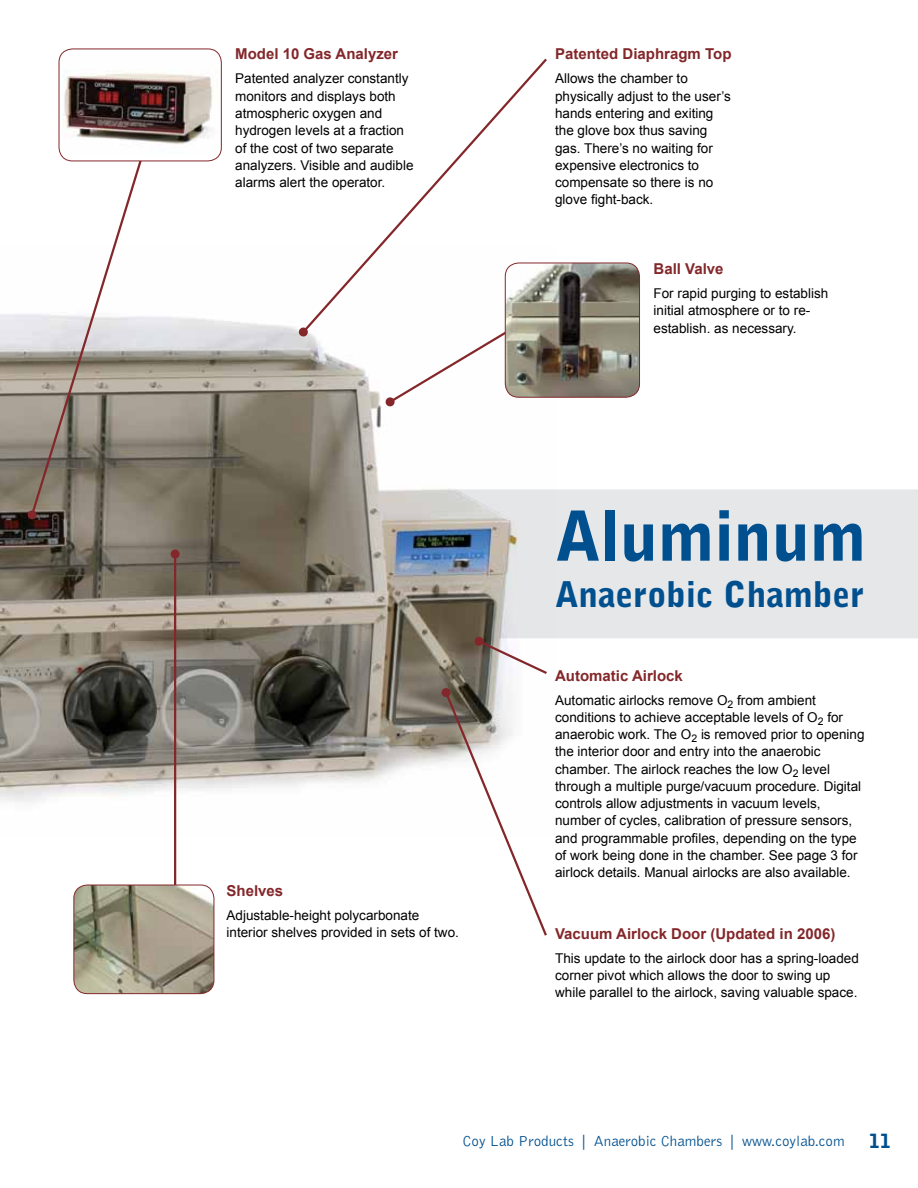
<style>
.page{position:relative;width:918px;height:1188px;background:#fff}
.page>*{position:absolute;margin:0;border:0;box-sizing:border-box;transform-origin:0 0}
.t1{font:900 68.4px "Bell Gothic";color:#00508f}
.t2{font:900 35.25px "Bell Gothic";color:#00508f}
.t3{font:900 19.5px "Bell Gothic";color:#00508f}
.t4{font:700 15px "Arial";color:#83272a}
.t5{font:300 15px "Bell Gothic";color:#00508f}
.t6{font:13.5px/17.2px "Arial";color:#000}
</style>
<div class="page">
<div style="left:555px;top:489px;width:363px;height:149px;background:#e6e7e8"></div>
<img style="left:0;top:262px;width:555px;height:575px">
<svg style="left:385px;top:335px;width:124px;height:72px"></svg>
<svg style="left:300px;top:58px;width:249px;height:277px"></svg>
<svg style="left:298px;top:327px;width:10px;height:10px"></svg>
<svg style="left:476px;top:638px;width:73px;height:38px"></svg>
<div style="left:474px;top:637px;width:10px;height:9px;background:#83272a;border-radius:50%"></div>
<img style="left:505px;top:263px;width:135px;height:134px">
<div style="left:505px;top:263px;width:135px;height:135px;border:1px solid #83272a;border-radius:14px"></div>
<svg style="left:29px;top:149px;width:117px;height:369px"></svg>
<svg style="left:27px;top:510px;width:10px;height:10px"></svg>
<hr style="left:174px;top:554px;width:2px;height:374px;background:#83272a">
<div style="left:171px;top:550px;width:9px;height:9px;background:#83272a;border-radius:50%"></div>
<svg style="left:441px;top:687px;width:108px;height:249px"></svg>
<img style="left:74px;top:885px;width:140px;height:109px">
<div style="left:73px;top:885px;width:141px;height:109px;border:1px solid #83272a;border-radius:13px"></div>
<div style="left:59px;top:49px;width:162px;height:112px;background:#fff;border-radius:14px"></div>
<img style="left:59px;top:49px;width:162px;height:106px">
<div style="left:59px;top:49px;width:163px;height:112px;border:1px solid #83272a;border-radius:14px"></div>
<p class="t4" style="left:235px;top:44px;width:164px">Model 10 Gas Analyzer</p>
<p class="t6" style="left:235px;top:70px;width:180px">Patented analyzer constantly monitors and displays both atmospheric oxygen and hydrogen levels at a fraction of the cost of two separate analyzers. Visible and audible alarms alert the operator.</p>
<p class="t4" style="left:226px;top:880px;width:58px">Shelves</p>
<p class="t6" style="left:226px;top:906px;width:234px">Adjustable-height polycarbonate interior shelves provided in sets of two.</p>
<p class="t4" style="left:555px;top:44px;width:178px">Patented Diaphragm Top</p>
<p class="t6" style="left:555px;top:70px;width:177px">Allows the chamber to physically adjust to the user’s hands entering and exiting the glove box thus saving gas. There’s no waiting for expensive electronics to compensate so there is no glove fight-back.</p>
<p class="t4" style="left:654px;top:259px;width:72px">Ball Valve</p>
<p class="t6" style="left:654px;top:285px;width:176px">For rapid purging to establish initial atmosphere or to re&shy;establish. as necessary.</p>
<h1 class="t1" style="left:555px;top:496px;width:313px">Aluminum</h1>
<h2 class="t2" style="left:555px;top:574px;width:311px">Anaerobic Chamber</h2>
<p class="t4" style="left:555px;top:665px;width:129px">Automatic Airlock</p>
<p class="t6" style="left:555px;top:691px;width:311px">Automatic airlocks remove O<sub>2</sub> from ambient conditions to achieve acceptable levels of O<sub>2</sub> for anaerobic work. The O<sub>2</sub> is removed prior to opening the interior door and entry into the anaerobic chamber. The airlock reaches the low O<sub>2</sub> level through a multiple purge/vacuum procedure. Digital controls allow adjustments in vacuum levels, number of cycles, calibration of pressure sensors, and programmable profiles, depending on the type of work being done in the chamber. See page 3 for airlock details. Manual airlocks are also available.</p>
<p class="t4" style="left:555px;top:923px;width:282px">Vacuum Airlock Door (Updated in 2006)</p>
<p class="t6" style="left:555px;top:949px;width:305px">This update to the airlock door has a spring-loaded corner pivot which allows the door to swing up while parallel to the airlock, saving valuable space.</p>
<p class="t5" style="left:462px;top:1133px;width:384px">Coy Lab Products | Anaerobic Chambers | www.coylab.com</p>
<h3 class="t3" style="left:869px;top:1129px;width:23px">11</h3>
</div>
